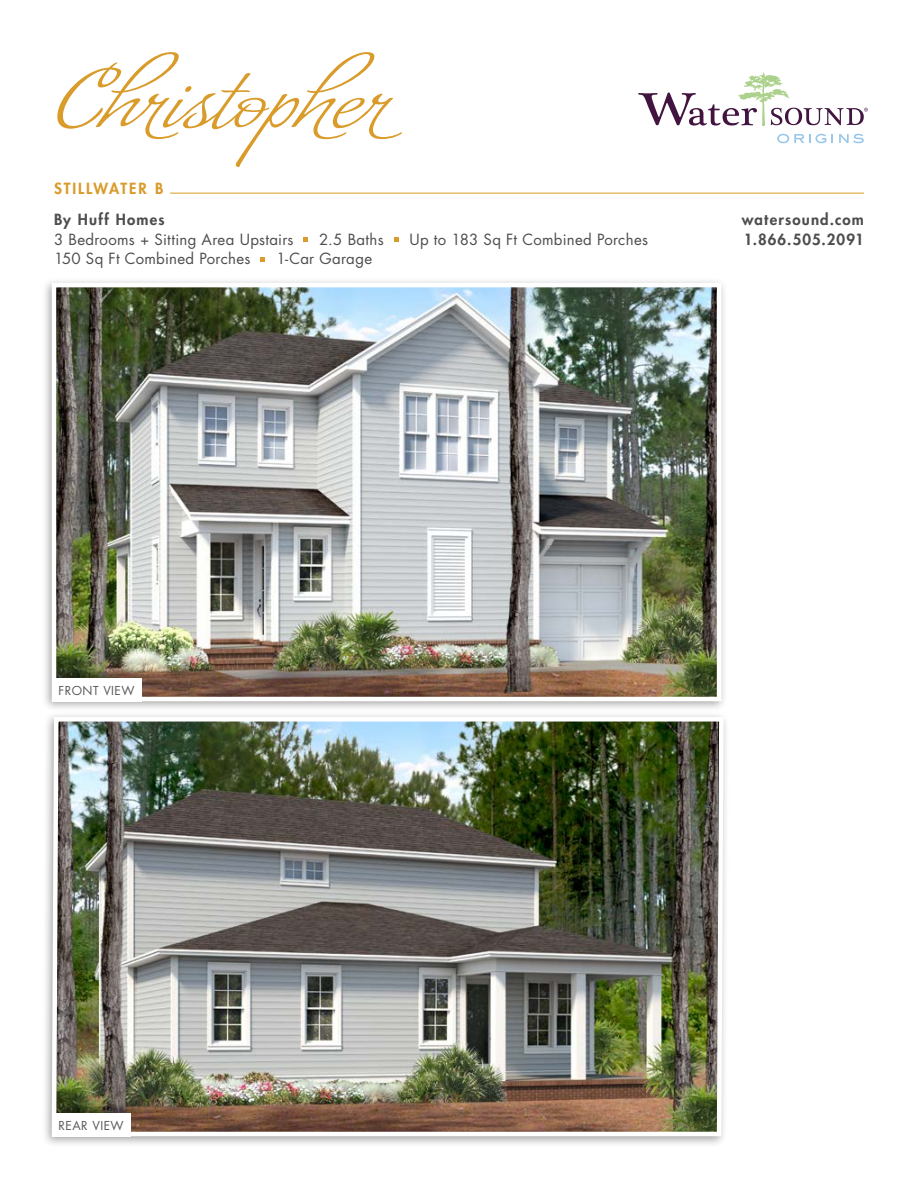
<style>
.page{position:relative;width:918px;height:1188px;background:#fff}
.page>*{position:absolute;margin:0;border:0;box-sizing:border-box;transform-origin:0 0}
.t1{font:90px "Angelus";color:#d99b29}
.t2{font:15px "Futura Std";letter-spacing:.02em;color:#4d4d4f}
.t3{font:800 15px "Futura Std";letter-spacing:.08em;color:#4d4d4f}
.t4{font:800 15px "Futura Std";letter-spacing:.125em;color:#d99b29}
.t5{font:12px "Futura Std";letter-spacing:.04em;color:#58595b}
</style>
<div class="page">
<div style="left:41px;top:711px;width:689px;height:436px;background:#000;opacity:.35"></div>
<img style="left:49px;top:715px;width:677px;height:423px">
<div style="left:41px;top:277px;width:687px;height:436px;background:#000;opacity:.35"></div>
<img style="left:57px;top:288px;width:659px;height:408px">
<div style="left:52px;top:283px;width:669px;height:418px;border:4px solid #fff"></div>
<div style="left:52px;top:1113px;width:78px;height:23px;background:#fff"></div>
<div style="left:52px;top:678px;width:89px;height:23px;background:#fff"></div>
<svg style="left:777px;top:134px;width:56px;height:9px"></svg>
<svg style="left:839px;top:134px;width:25px;height:9px"></svg>
<svg style="left:638px;top:72px;width:230px;height:54px"></svg>
<svg style="left:304px;top:237px;width:4px;height:5px"></svg>
<svg style="left:394px;top:237px;width:4px;height:5px"></svg>
<svg style="left:261px;top:257px;width:4px;height:4px"></svg>
<hr style="left:170px;top:193px;width:694px;height:1px;background:#d99b29">
<h1 class="t1" style="left:54px;top:42px;width:335px">Christopher</h1>
<p class="t4" style="left:54px;top:178px;width:111px">STILLWATER B</p>
<p class="t3" style="left:54px;top:210px;width:112px">By Huff Homes</p>
<p class="t3" style="left:742px;top:210px;width:124px">watersound.com</p>
<p class="t2" style="left:54px;top:230px;width:241px">3 Bedrooms + Sitting Area Upstairs</p>
<p class="t2" style="left:319px;top:230px;width:66px">2.5 Baths</p>
<p class="t2" style="left:410px;top:230px;width:240px">Up to 183 Sq Ft Combined Porches</p>
<p class="t3" style="left:744px;top:230px;width:122px">1.866.505.2091</p>
<p class="t2" style="left:54px;top:249px;width:198px">150 Sq Ft Combined Porches</p>
<p class="t2" style="left:276px;top:249px;width:97px">1-Car Garage</p>
<p class="t5" style="left:59px;top:682px;width:78px">FRONT VIEW</p>
<p class="t5" style="left:58px;top:1117px;width:67px">REAR VIEW</p>
</div>
